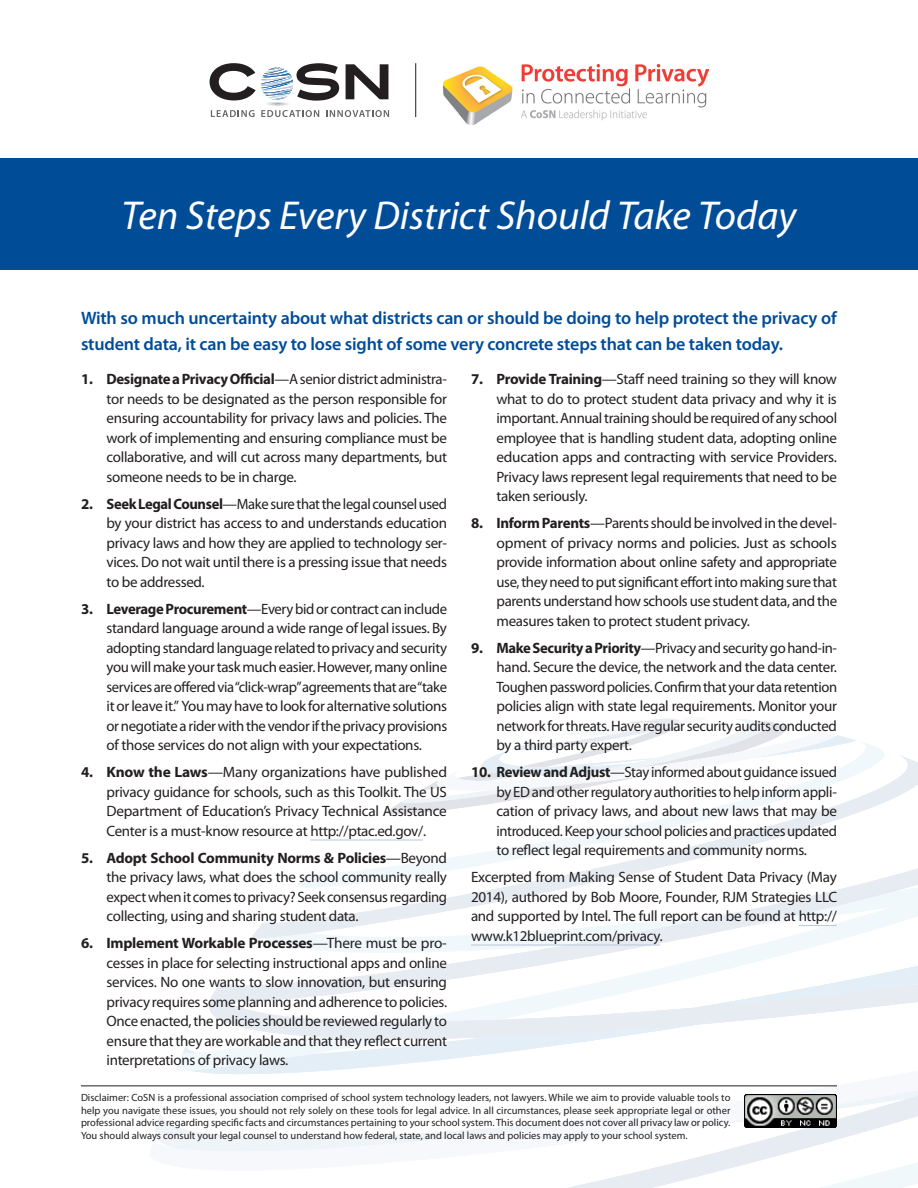
<style>
.page{position:relative;width:918px;height:1188px;background:#fff}
.page>*{position:absolute;margin:0;border:0;box-sizing:border-box;transform-origin:0 0}
.head_1{font:italic 40.5px "Myriad Pro";color:#fff}
.intro_text{font:600 18px/25.5px "Myriad Pro";letter-spacing:-.01em;color:#004c97}
.text{font:15px/19.5px "Myriad Pro";letter-spacing:-.02em;color:#231f20;text-align:justify}
.t1{font:10.5px/12.6px "Myriad Pro";color:#231f20;text-align:justify}
.s1{font-weight:700}
.s2{font-style:italic}
</style>
<div class="page">
<svg style="left:167px;top:867px;width:751px;height:321px"></svg>
<svg style="left:385px;top:720px;width:533px;height:219px"></svg>
<hr style="left:81px;top:1085px;width:756px;height:1px;background:#231f20">
<img style="left:744px;top:1094px;width:93px;height:33px">
<svg style="left:210px;top:63px;width:179px;height:54px"></svg>
<img style="left:443px;top:64px;width:265px;height:61px">
<hr style="left:415px;top:63px;width:1px;height:54px;background:#231f20">
<hr style="left:310px;top:839px;width:113px;height:2px;background:#beccdd">
<hr style="left:799px;top:925px;width:38px;height:1px;background:#beccdd">
<hr style="left:471px;top:944px;width:189px;height:2px;background:#beccdd">
<div style="left:0;top:158px;width:918px;height:112px;background:#004c97"></div>
<p class="head_1" style="left:122px;top:194px;width:676px">Ten Steps Every District Should Take Today</p>
<p class="intro_text" style="left:81px;top:305px;width:757px">With so much uncertainty about what districts can or should be doing to help protect the privacy of student data, it can be easy to lose sight of some very concrete steps that can be taken today.</p>
<p class="text" style="left:106px;top:370px;width:342px;text-indent:-26px"><span class="s1">1. Designate a Privacy Official</span>—A senior district administra&shy;tor needs to be designated as the person responsible for ensuring accountability for privacy laws and policies. The work of implementing and ensuring compliance must be collaborative, and will cut across many departments, but someone needs to be in charge.</p>
<p class="text" style="left:106px;top:494px;width:342px;text-indent:-26px"><span class="s1">2. Seek Legal Counsel</span>—Make sure that the legal counsel used by your district has access to and understands education privacy laws and how they are applied to technology ser&shy;vices. Do not wait until there is a pressing issue that needs to be addressed.</p>
<p class="text" style="left:106px;top:599px;width:342px;text-indent:-26px"><span class="s1">3. Leverage Procurement</span>—Every bid or contract can include standard language around a wide range of legal issues. By adopting standard language related to privacy and security you will make your task much easier. However, many online services are offered via “click-wrap” agreements that are “take it or leave it.” You may have to look for alternative solutions or negotiate a rider with the vendor if the privacy provisions of those services do not align with your expectations.</p>
<p class="text" style="left:106px;top:763px;width:342px;text-indent:-26px"><span class="s1">4. Know the Laws</span>—Many organizations have published privacy guidance for schools, such as this Toolkit. The US Department of Education’s Privacy Technical Assistance Center is a must-know resource at http://ptac.ed.gov/.</p>
<p class="text" style="left:106px;top:848px;width:342px;text-indent:-26px"><span class="s1">5. Adopt School Community Norms &amp; Policies</span>—Beyond the privacy laws, what does the school community really expect when it comes to privacy? Seek consensus regarding collecting, using and sharing student data.</p>
<p class="text" style="left:106px;top:934px;width:342px;text-indent:-26px"><span class="s1">6. Implement Workable Processes</span>—There must be pro&shy;cesses in place for selecting instructional apps and online services. No one wants to slow innovation, but ensuring privacy requires some planning and adherence to policies.<br>Once enacted, the policies should be reviewed regularly to ensure that they are workable and that they reflect current interpretations of privacy laws.</p>
<p class="text" style="left:496px;top:370px;width:342px;text-indent:-26px"><span class="s1">7. Provide Training</span>—Staff need training so they will know what to do to protect student data privacy and why it is important. Annual training should be required of any school employee that is handling student data, adopting online education apps and contracting with service Providers.<br>Privacy laws represent legal requirements that need to be taken seriously.</p>
<p class="text" style="left:496px;top:514px;width:342px;text-indent:-26px"><span class="s1">8. Inform Parents</span>—Parents should be involved in the devel&shy;opment of privacy norms and policies. Just as schools provide information about online safety and appropriate use, they need to put significant effort into making sure that parents understand how schools use student data, and the measures taken to protect student privacy.</p>
<p class="text" style="left:496px;top:638px;width:342px;text-indent:-26px"><span class="s1">9. Make Security a Priority</span>—Privacy and security go hand-in&shy;hand. Secure the device, the network and the data center.<br>Toughen password policies. Confirm that your data retention policies align with state legal requirements. Monitor your network for threats. Have regular security audits conducted by a third party expert.</p>
<p class="text" style="left:496px;top:763px;width:342px;text-indent:-26px"><span class="s1">10. Review and Adjust</span>—Stay informed about guidance issued by ED and other regulatory authorities to help inform appli&shy;cation of privacy laws, and about new laws that may be introduced. Keep your school policies and practices updated to reflect legal requirements and community norms.</p>
<p class="text" style="left:471px;top:868px;width:368px">Excerpted from Making Sense of Student Data Privacy (May 2014), authored by Bob Moore, Founder, RJM Strategies LLC and supported by Intel. The full report can be found at http:// www.k12blueprint.com/privacy<span class="s2">.</span></p>
<p class="t1" style="left:81px;top:1092px;width:651px">Disclaimer: CoSN is a professional association comprised of school system technology leaders, not lawyers. While we aim to provide valuable tools to help you navigate these issues, you should not rely solely on these tools for legal advice. In all circumstances, please seek appropriate legal or other professional advice regarding specific facts and circumstances pertaining to your school system. This document does not cover all privacy law or policy.<br>You should always consult your legal counsel to understand how federal, state, and local laws and policies may apply to your school system.</p>
</div>
